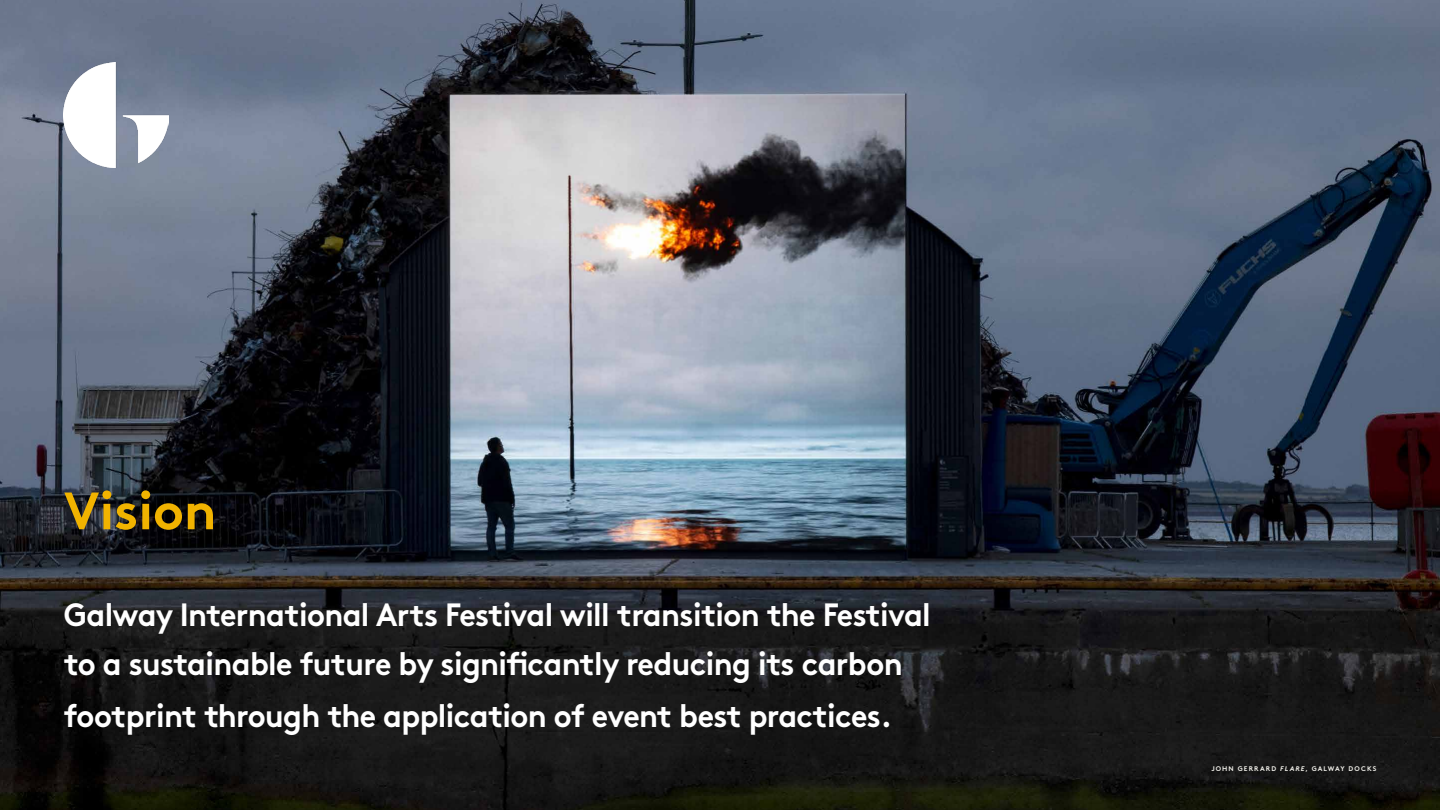
<style>
.page{position:relative;width:1440px;height:810px;background:#fff}
.page>*{position:absolute;margin:0;border:0;box-sizing:border-box;transform-origin:0 0}
.t1{font:700 52.5px "Brown";color:#f1b300}
.t2{font:700 32.25px/48.8px "Brown";letter-spacing:-.02em;color:#fff;scale:.95 1}
.t3{font:700 6.75px "Brown";letter-spacing:.155em;color:#f1f0ea}
.s1{font-style:italic}
</style>
<div class="page">
<img style="left:0;top:0;width:1440px;height:810px">
<img style="left:64px;top:63px;width:105px;height:105px">
<h1 class="t1" style="left:64px;top:468px;width:154px">Vision</h1>
<p class="t2" style="left:64px;top:587px;width:914px">Galway International Arts Festival will transition the Festival to a sustainable future by significantly reducing its carbon</p>
<p class="t2" style="left:64px;top:688px;width:873px">footprint through the application of event best practices.</p>
<p class="t3" style="left:1212px;top:763px;width:166px">JOHN GERRARD <span class="s1">FLARE</span>, GALWAY DOCKS</p>
</div>
